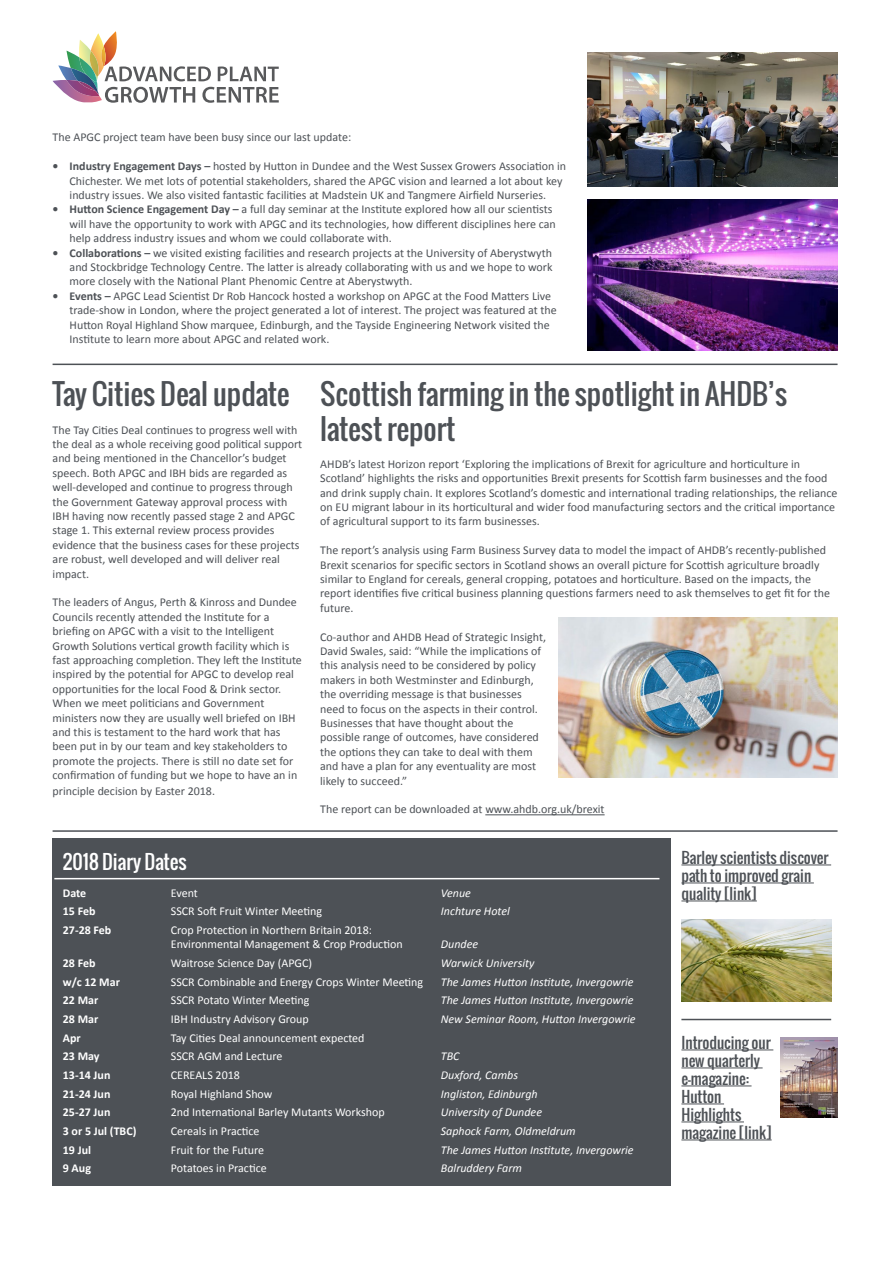
<style>
.page{position:relative;width:893px;height:1263px;background:#fff}
.page>*{position:absolute;margin:0;border:0;box-sizing:border-box;transform-origin:0 0}
.t1{font:28.5px/34.2px "Oswald";color:#4d5156}
.t2{font:19.5px "Oswald";color:#fff}
.t3{font:15px/18px "Oswald";color:#4d5156}
.t4{font:12px/14.4px "Calibri";color:#4d5156}
.t5{font:12px/14.4px "Calibri";color:#fff}
.t6{font:italic 12px "Calibri";color:#fff}
.t7{font:700 12px "Calibri";color:#fff}
.s1{font-weight:700}
</style>
<div class="page">
<div style="left:53px;top:838px;width:618px;height:347px;background:#4d5156"></div>
<hr style="left:485px;top:814px;width:120px;height:1px;background:#4d5156">
<hr style="left:53px;top:364px;width:784px;height:1px;background:#4d5156">
<svg style="left:53px;top:31px;width:226px;height:72px"></svg>
<hr style="left:54px;top:878px;width:605px;height:1px;background:#fff">
<img style="left:588px;top:53px;width:249px;height:133px">
<img style="left:588px;top:199px;width:249px;height:152px">
<img style="left:558px;top:617px;width:279px;height:161px">
<hr style="left:53px;top:830px;width:784px;height:2px;background:#4d5156">
<hr style="left:681px;top:864px;width:150px;height:1px;background:#4d5156">
<hr style="left:681px;top:882px;width:133px;height:1px;background:#4d5156">
<hr style="left:681px;top:900px;width:76px;height:1px;background:#4d5156">
<img style="left:681px;top:919px;width:150px;height:82px">
<hr style="left:681px;top:1019px;width:150px;height:1px;background:#4d5156">
<img style="left:781px;top:1038px;width:56px;height:80px">
<hr style="left:681px;top:1049px;width:92px;height:1px;background:#4d5156">
<hr style="left:681px;top:1067px;width:82px;height:1px;background:#4d5156">
<hr style="left:681px;top:1085px;width:70px;height:1px;background:#4d5156">
<hr style="left:681px;top:1103px;width:43px;height:1px;background:#4d5156">
<hr style="left:681px;top:1121px;width:63px;height:1px;background:#4d5156">
<hr style="left:681px;top:1139px;width:91px;height:1px;background:#4d5156">
<p class="t4" style="left:53px;top:130px;width:300px">The APGC project team have been busy since our last update:</p>
<p class="t4" style="left:70px;top:159px;width:498px;text-indent:-17px"><span class="s1">• Industry Engagement Days –</span> hosted by Hutton in Dundee and the West Sussex Growers Association in<br>Chichester. We met lots of potential stakeholders, shared the APGC vision and learned a lot about key industry issues. We also visited fantastic facilities at Madstein UK and Tangmere Airfield Nurseries.</p>
<p class="t4" style="left:70px;top:202px;width:488px;text-indent:-17px"><span class="s1">• Hutton Science Engagement Day –</span> a full day seminar at the Institute explored how all our scientists will have the opportunity to work with APGC and its technologies, how different disciplines here can help address industry issues and whom we could collaborate with.</p>
<p class="t4" style="left:70px;top:245px;width:484px;text-align:justify;text-indent:-17px"><span class="s1">• Collaborations –</span> we visited existing facilities and research projects at the University of Aberystwyth and Stockbridge Technology Centre. The latter is already collaborating with us and we hope to work more closely with the National Plant Phenomic Centre at Aberystwyth.</p>
<p class="t4" style="left:70px;top:289px;width:489px;text-indent:-17px"><span class="s1">• Events –</span> APGC Lead Scientist Dr Rob Hancock hosted a workshop on APGC at the Food Matters Live trade-show in London, where the project generated a lot of interest. The project was featured at the Hutton Royal Highland Show marquee, Edinburgh, and the Tayside Engineering Network visited the Institute to learn more about APGC and related work.</p>
<h1 class="t1" style="left:320px;top:377px;width:468px">Scottish farming in the spotlight in AHDB’s latest report</h1>
<p class="t4" style="left:320px;top:457px;width:519px">AHDB’s latest Horizon report ‘Exploring the implications of Brexit for agriculture and horticulture in Scotland’ highlights the risks and opportunities Brexit presents for Scottish farm businesses and the food and drink supply chain. It explores Scotland’s domestic and international trading relationships, the reliance on EU migrant labour in its horticultural and wider food manufacturing sectors and the critical importance of agricultural support to its farm businesses.</p>
<p class="t4" style="left:320px;top:543px;width:511px">The report’s analysis using Farm Business Survey data to model the impact of AHDB’s recently-published Brexit scenarios for specific sectors in Scotland shows an overall picture for Scottish agriculture broadly similar to England for cereals, general cropping, potatoes and horticulture. Based on the impacts, the report identifies five critical business planning questions farmers need to ask themselves to get fit for the future.</p>
<p class="t4" style="left:320px;top:629px;width:227px">Co-author and AHDB Head of Strategic Insight, David Swales, said: “While the implications of this analysis need to be considered by policy makers in both Westminster and Edinburgh, the overriding message is that businesses need to focus on the aspects in their control.<br>Businesses that have thought about the possible range of outcomes, have considered the options they can take to deal with them and have a plan for any eventuality are most likely to succeed.”</p>
<p class="t4" style="left:320px;top:802px;width:286px">The report can be downloaded at www.ahdb.org.uk/brexit</p>
<h2 class="t2" style="left:63px;top:846px;width:125px">2018 Diary Dates</h2>
<p class="t7" style="left:63px;top:885px;width:25px">Date</p>
<p class="t5" style="left:171px;top:885px;width:29px">Event</p>
<p class="t6" style="left:441px;top:884px;width:32px">Venue</p>
<p class="t7" style="left:63px;top:904px;width:34px">15 Feb</p>
<p class="t5" style="left:171px;top:904px;width:153px">SSCR Soft Fruit Winter Meeting</p>
<p class="t6" style="left:441px;top:903px;width:70px">Inchture Hotel</p>
<p class="t7" style="left:63px;top:922px;width:50px">27-28 Feb</p>
<p class="t5" style="left:171px;top:923px;width:233px">Crop Protection in Northern Britain 2018:<br>Environmental Management &amp; Crop Production</p>
<h1 class="t1" style="left:53px;top:377px;width:239px">Tay Cities Deal update</h1>
<p class="t4" style="left:53px;top:422px;width:251px">The Tay Cities Deal continues to progress well with the deal as a whole receiving good political support and being mentioned in the Chancellor’s budget speech. Both APGC and IBH bids are regarded as well-developed and continue to progress through the Government Gateway approval process with IBH having now recently passed stage 2 and APGC stage 1. This external review process provides evidence that the business cases for these projects are robust, well developed and will deliver real impact.</p>
<p class="t4" style="left:53px;top:595px;width:251px">The leaders of Angus, Perth &amp; Kinross and Dundee Councils recently attended the Institute for a briefing on APGC with a visit to the Intelligent Growth Solutions vertical growth facility which is fast approaching completion. They left the Institute inspired by the potential for APGC to develop real opportunities for the local Food &amp; Drink sector.<br>When we meet politicians and Government ministers now they are usually well briefed on IBH and this is testament to the hard work that has been put in by our team and key stakeholders to promote the projects. There is still no date set for confirmation of funding but we hope to have an in</p>
<p class="t4" style="left:53px;top:784px;width:164px">principle decision by Easter 2018.</p>
<p class="t3" style="left:681px;top:849px;width:149px">Barley scientists discover path to improved grain quality [link]</p>
<p class="t6" style="left:441px;top:936px;width:39px">Dundee</p>
<p class="t7" style="left:63px;top:955px;width:34px">28 Feb</p>
<p class="t5" style="left:171px;top:956px;width:143px">Waitrose Science Day (APGC)</p>
<p class="t6" style="left:441px;top:955px;width:95px">Warwick University</p>
<p class="t7" style="left:63px;top:974px;width:59px">w/c 12 Mar</p>
<p class="t5" style="left:171px;top:974px;width:254px">SSCR Combinable and Energy Crops Winter Meeting</p>
<p class="t6" style="left:441px;top:973px;width:194px">The James Hutton Institute, Invergowrie</p>
<p class="t7" style="left:63px;top:993px;width:37px">22 Mar</p>
<p class="t5" style="left:171px;top:993px;width:140px">SSCR Potato Winter Meeting</p>
<p class="t6" style="left:441px;top:992px;width:194px">The James Hutton Institute, Invergowrie</p>
<p class="t7" style="left:63px;top:1011px;width:37px">28 Mar</p>
<p class="t5" style="left:171px;top:1012px;width:139px">IBH Industry Advisory Group</p>
<p class="t6" style="left:441px;top:1011px;width:196px">New Seminar Room, Hutton Invergowrie</p>
<p class="t7" style="left:63px;top:1030px;width:19px">Apr</p>
<p class="t5" style="left:171px;top:1030px;width:195px">Tay Cities Deal announcement expected</p>
<p class="t7" style="left:63px;top:1049px;width:38px">23 May</p>
<p class="t5" style="left:171px;top:1049px;width:113px">SSCR AGM and Lecture</p>
<p class="t6" style="left:441px;top:1048px;width:20px">TBC</p>
<p class="t7" style="left:63px;top:1067px;width:49px">13-14 Jun</p>
<p class="t5" style="left:171px;top:1068px;width:71px">CEREALS 2018</p>
<p class="t6" style="left:441px;top:1067px;width:79px">Duxford, Cambs</p>
<p class="t7" style="left:63px;top:1086px;width:49px">21-24 Jun</p>
<p class="t5" style="left:171px;top:1086px;width:103px">Royal Highland Show</p>
<p class="t6" style="left:441px;top:1085px;width:98px">Ingliston, Edinburgh</p>
<p class="t7" style="left:63px;top:1104px;width:49px">25-27 Jun</p>
<p class="t5" style="left:171px;top:1105px;width:215px">2nd International Barley Mutants Workshop</p>
<p class="t6" style="left:441px;top:1104px;width:103px">University of Dundee</p>
<p class="t7" style="left:63px;top:1123px;width:75px">3 or 5 Jul (TBC)</p>
<p class="t5" style="left:171px;top:1124px;width:90px">Cereals in Practice</p>
<p class="t6" style="left:441px;top:1123px;width:136px">Saphock Farm, Oldmeldrum</p>
<p class="t7" style="left:63px;top:1142px;width:30px">19 Jul</p>
<p class="t5" style="left:171px;top:1142px;width:95px">Fruit for the Future</p>
<p class="t6" style="left:441px;top:1141px;width:194px">The James Hutton Institute, Invergowrie</p>
<p class="t7" style="left:63px;top:1160px;width:30px">9 Aug</p>
<p class="t5" style="left:171px;top:1161px;width:97px">Potatoes in Practice</p>
<p class="t6" style="left:441px;top:1160px;width:83px">Balruddery Farm</p>
<p class="t3" style="left:681px;top:1033px;width:92px">Introducing our new quarterly e-magazine:<br>Hutton<br>Highlights magazine [link]</p>
</div>
